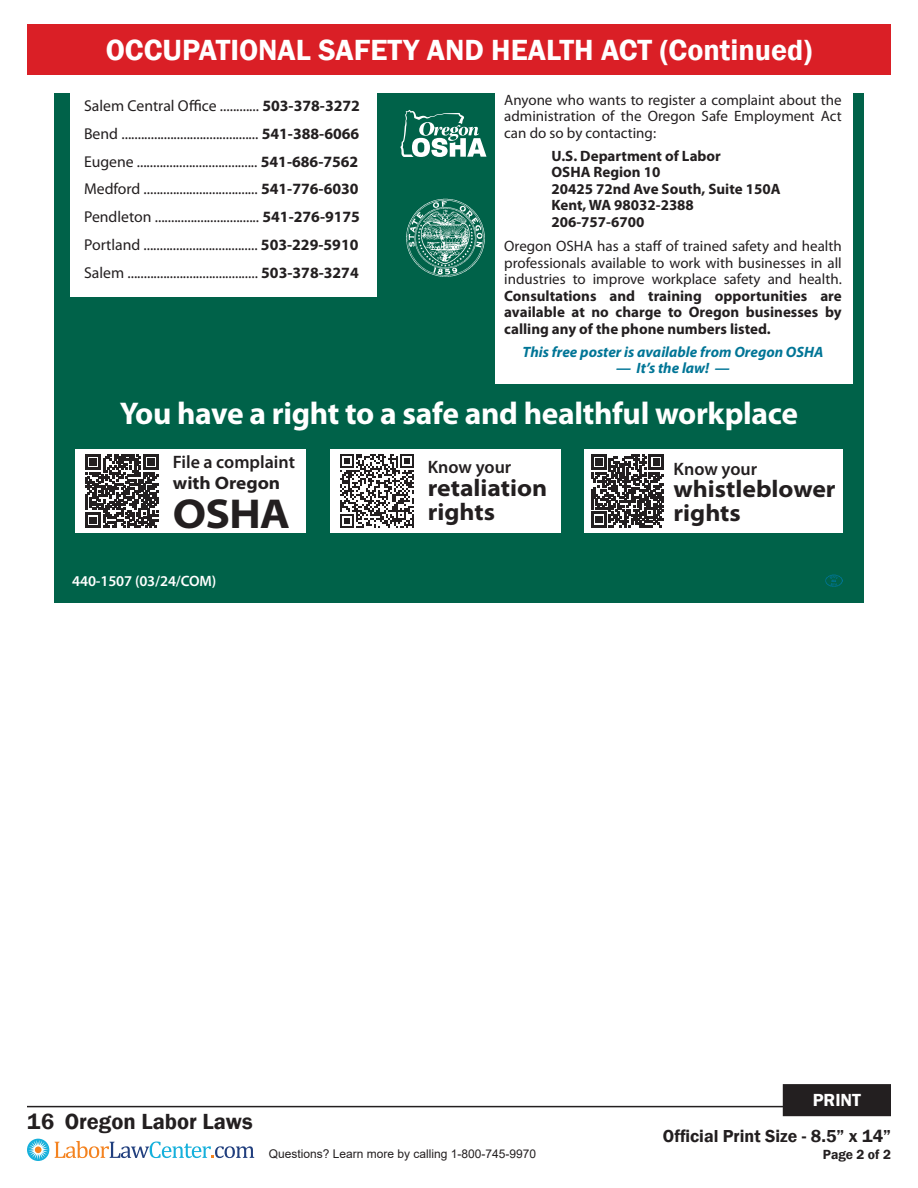
<style>
.page{position:relative;width:918px;height:1188px;background:#fff}
.page>*{position:absolute;margin:0;border:0;box-sizing:border-box;transform-origin:0 0}
.t1{font:700 semi-expanded 42px "Myriad Pro";color:#231f20}
.t2{font:700 31.5px "Myriad Pro";letter-spacing:-.01em;color:#fff}
.t3{font:600 30px "Franklin Gothic";color:#fff}
.t4{font:700 semi-expanded 24px "Myriad Pro";color:#231f20}
.t5{font:600 22.5px "Franklin Gothic";color:#231f20}
.t6{font:600 18px "Myriad Pro";color:#231f20}
.t7{font:700 semi-expanded 18px "Myriad Pro";color:#231f20}
.t8{font:600 18px "Franklin Gothic";color:#fff}
.t9{font:600 17.85px "Franklin Gothic";color:#231f20}
.t10{font:15.75px "Myriad Pro";color:#231f20}
.t11{font:15px/16.5px "Myriad Pro";color:#231f20;text-align:justify}
.t12{font:700 15px "Myriad Pro";color:#231f20}
.t13{font:italic 700 15px "Myriad Pro";color:#007596}
.t14{font:600 15px "Myriad Pro";letter-spacing:-.01em;color:#fff}
.t15{font:600 13.65px "Franklin Gothic";color:#231f20}
.t16{font:12px "Arial";color:#231f20}
.s1{font-weight:700}
</style>
<div class="page">
<hr style="left:27px;top:1106px;width:864px;height:1px;background:#231f20">
<svg style="left:27px;top:1139px;width:22px;height:22px"></svg>
<div style="left:35px;top:1146px;width:7px;height:7px;background:#f58320;border-radius:50%"></div>
<svg style="left:55px;top:1141px;width:199px;height:17px"></svg>
<div style="left:784px;top:1086px;width:106px;height:29px;background:#231f20"></div>
<div style="left:783px;top:1084px;width:108px;height:32px;border:3px solid #231f20"></div>
<div style="left:27px;top:24px;width:864px;height:50px;background:#da1f26"></div>
<div style="left:54px;top:93px;width:810px;height:510px;background:#006249"></div>
<img style="left:826px;top:575px;width:17px;height:11px">
<div style="left:495px;top:93px;width:358px;height:290px;background:#fff"></div>
<img style="left:406px;top:198px;width:79px;height:79px">
<svg style="left:400px;top:110px;width:86px;height:47px"></svg>
<div style="left:75px;top:449px;width:230px;height:84px;background:#fff"></div>
<svg style="left:85px;top:454px;width:74px;height:74px"></svg>
<div style="left:330px;top:449px;width:230px;height:84px;background:#fff"></div>
<svg style="left:340px;top:454px;width:74px;height:74px"></svg>
<div style="left:585px;top:449px;width:258px;height:84px;background:#fff"></div>
<svg style="left:591px;top:454px;width:73px;height:73px"></svg>
<div style="left:70px;top:93px;width:307px;height:204px;background:#fff"></div>
<p class="t3" style="left:106px;top:31px;width:708px">OCCUPATIONAL SAFETY AND HEALTH ACT (Continued)</p>
<p class="t11" style="left:504px;top:91px;width:339px">Anyone who wants to register a complaint about the administration of the Oregon Safe Employment Act can do so by contacting:</p>
<p class="t12" style="left:552px;top:146px;width:171px">U.S. Department of Labor</p>
<p class="t12" style="left:552px;top:163px;width:110px">OSHA Region 10</p>
<p class="t12" style="left:552px;top:179px;width:231px">20425 72nd Ave South, Suite 150A</p>
<p class="t12" style="left:552px;top:196px;width:144px">Kent, WA 98032-2388</p>
<p class="t12" style="left:552px;top:212px;width:94px">206-757-6700</p>
<p class="t11" style="left:504px;top:238px;width:339px">Oregon OSHA has a staff of trained safety and health professionals available to work with businesses in all industries to improve workplace safety and health.<br><span class="s1">Consultations and training opportunities are available at no charge to Oregon businesses by calling any of the phone numbers listed.</span></p>
<p class="t13" style="left:523px;top:342px;width:302px">This free poster is available from Oregon OSHA</p>
<p class="t13" style="left:616px;top:359px;width:115px">— It’s the law! —</p>
<p class="t10" style="left:84px;top:96px;width:277px">Salem Central Office ............ <span class="s1">503-378-3272</span></p>
<p class="t10" style="left:84px;top:124px;width:277px">Bend .......................................... <span class="s1">541-388-6066</span></p>
<p class="t10" style="left:84px;top:152px;width:276px">Eugene ..................................... <span class="s1">541-686-7562</span></p>
<p class="t10" style="left:84px;top:179px;width:276px">Medford ................................... <span class="s1">541-776-6030</span></p>
<p class="t10" style="left:84px;top:207px;width:278px">Pendleton ................................ <span class="s1">541-276-9175</span></p>
<p class="t10" style="left:84px;top:235px;width:276px">Portland ................................... <span class="s1">503-229-5910</span></p>
<p class="t10" style="left:84px;top:263px;width:276px">Salem ........................................ <span class="s1">503-378-3274</span></p>
<p class="t2" style="left:120px;top:393px;width:680px">You have a right to a safe and healthful workplace</p>
<p class="t6" style="left:173px;top:450px;width:124px">File a complaint</p>
<p class="t7" style="left:173px;top:473px;width:109px">with Oregon</p>
<p class="t1" style="left:173px;top:490px;width:119px">OSHA</p>
<p class="t6" style="left:428px;top:456px;width:85px">Know your</p>
<p class="t4" style="left:428px;top:474px;width:121px">retaliation</p>
<p class="t4" style="left:428px;top:498px;width:69px">rights</p>
<p class="t6" style="left:674px;top:457px;width:85px">Know your</p>
<p class="t4" style="left:674px;top:476px;width:164px">whistleblower</p>
<p class="t4" style="left:674px;top:500px;width:69px">rights</p>
<p class="t14" style="left:72px;top:571px;width:145px">440-1507 (03/24/COM)</p>
<h3 class="t5" style="left:27px;top:1107px;width:227px">16 Oregon Labor Laws</h3>
<p class="t16" style="left:269px;top:1146px;width:269px">Questions? Learn more by calling 1-800-745-9970</p>
<p class="t8" style="left:813px;top:1089px;width:50px">PRINT</p>
<p class="t9" style="left:663px;top:1125px;width:230px">Official Print Size - 8.5” x 14”</p>
<p class="t15" style="left:823px;top:1146px;width:70px">Page 2 of 2</p>
</div>
